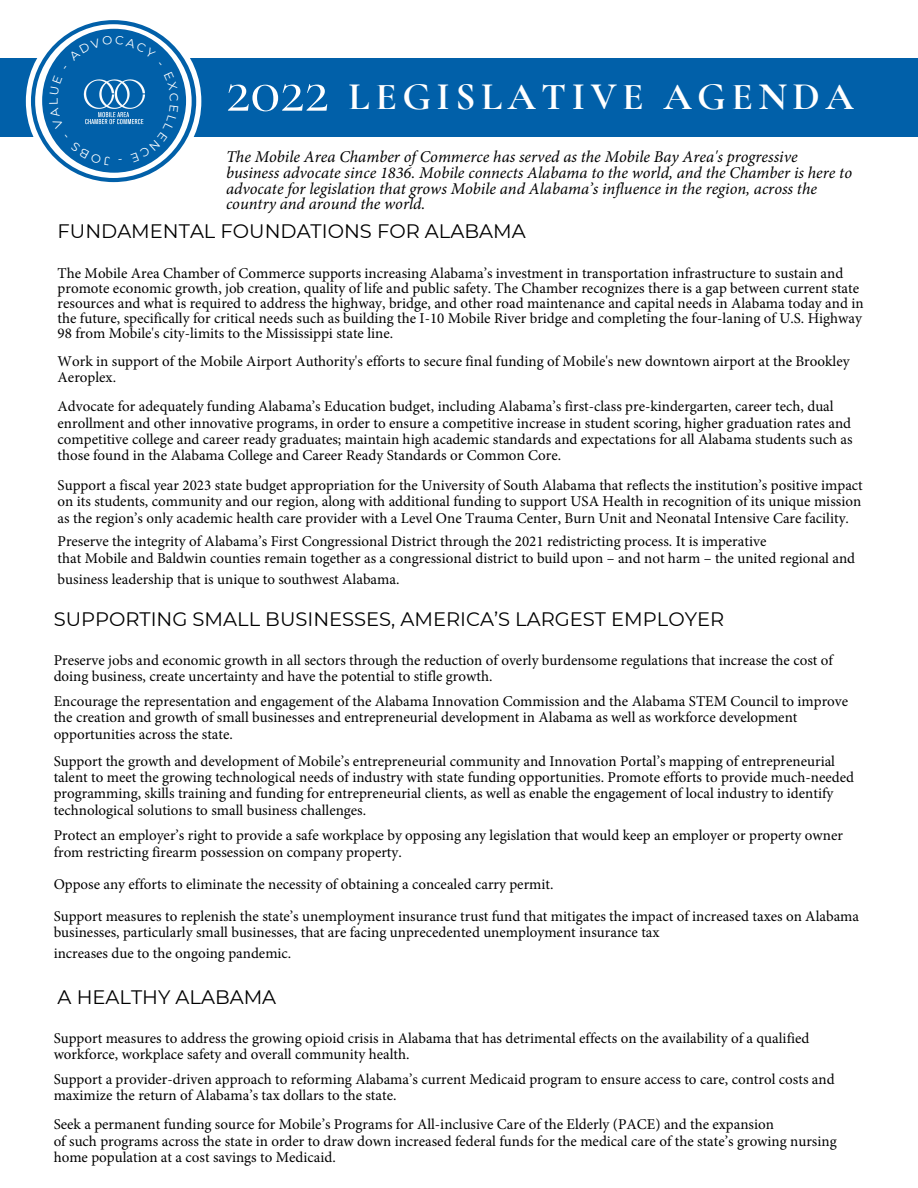
<style>
.page{position:relative;width:918px;height:1188px;background:#fff}
.page>*{position:absolute;margin:0;border:0;box-sizing:border-box;transform-origin:0 0}
.t1{font:700 39px "Cormorant Garamond";color:#fff}
.t2{font:19.5px "Montserrat";color:#000}
.t3{font:italic 16.5px/15.8px "Minion Pro";color:#000}
.t4{font:15px/16.4px "Minion Pro";color:#000}
.s1{font-family:"Cormorant SC";font-weight:500;font-size:54.3px}
</style>
<div class="page">
<div style="left:0;top:58px;width:918px;height:79px;background:#0160a9"></div>
<div style="left:26px;top:14px;width:175px;height:175px;background:#fff;border-radius:50%"></div>
<div style="left:31px;top:20px;width:165px;height:162px;background:#0160a9;border-radius:50%"></div>
<svg style="left:35px;top:24px;width:157px;height:154px;background:#eef4f9"></svg>
<div style="left:42px;top:29px;width:144px;height:144px;background:#0160a9;border-radius:50%"></div>
<svg style="left:49px;top:36px;width:130px;height:129px"></svg>
<p class="t1" style="left:226px;top:73px;width:629px"><span class="s1">2022</span> L E G I S L A T I V E AG E NDA</p>
<p class="t3" style="left:226px;top:149px;width:628px">The Mobile Area Chamber of Commerce has served as the Mobile Bay Area's progressive business advocate since 1836. Mobile connects Alabama to the world, and the Chamber is here to advocate for legislation that grows Mobile and Alabama’s influence in the region, across the country and around the world.</p>
<p class="t2" style="left:58px;top:219px;width:470px">FUNDAMENTAL FOUNDATIONS FOR ALABAMA</p>
<p class="t4" style="left:58px;top:266px;width:808px;line-height:15px">The Mobile Area Chamber of Commerce supports increasing Alabama’s investment in transportation infrastructure to sustain and promote economic growth, job creation, quality of life and public safety. The Chamber recognizes there is a gap between current state resources and what is required to address the highway, bridge, and other road maintenance and capital needs in Alabama today and in the future, specifically for critical needs such as building the I-10 Mobile River bridge and completing the four-laning of U.S. Highway 98 from Mobile's city-limits to the Mississippi state line.</p>
<p class="t4" style="left:58px;top:353px;width:794px">Work in support of the Mobile Airport Authority's efforts to secure final funding of Mobile's new downtown airport at the Brookley<br>Aeroplex.</p>
<p class="t4" style="left:58px;top:398px;width:797px">Advocate for adequately funding Alabama’s Education budget, including Alabama’s first-class pre-kindergarten, career tech, dual enrollment and other innovative programs, in order to ensure a competitive increase in student scoring, higher graduation rates and competitive college and career ready graduates; maintain high academic standards and expectations for all Alabama students such as those found in the Alabama College and Career Ready Standards or Common Core.</p>
<p class="t4" style="left:58px;top:477px;width:807px;text-align:justify">Support a fiscal year 2023 state budget appropriation for the University of South Alabama that reflects the institution’s positive impact on its students, community and our region, along with additional funding to support USA Health in recognition of its unique mission as the region’s only academic health care provider with a Level One Trauma Center, Burn Unit and Neonatal Intensive Care facility.</p>
<p class="t4" style="left:58px;top:534px;width:799px">Preserve the integrity of Alabama’s First Congressional District through the 2021 redistricting process. It is imperative<br>that Mobile and Baldwin counties remain together as a congressional district to build upon – and not harm – the united regional and</p>
<p class="t4" style="left:58px;top:571px;width:343px">business leadership that is unique to southwest Alabama.</p>
<p class="t2" style="left:54px;top:607px;width:672px">SUPPORTING SMALL BUSINESSES, AMERICA’S LARGEST EMPLOYER</p>
<p class="t4" style="left:54px;top:652px;width:781px">Preserve jobs and economic growth in all sectors through the reduction of overly burdensome regulations that increase the cost of doing business, create uncertainty and have the potential to stifle growth.</p>
<p class="t4" style="left:54px;top:693px;width:796px">Encourage the representation and engagement of the Alabama Innovation Commission and the Alabama STEM Council to improve the creation and growth of small businesses and entrepreneurial development in Alabama as well as workforce development opportunities across the state.</p>
<p class="t4" style="left:54px;top:753px;width:802px">Support the growth and development of Mobile’s entrepreneurial community and Innovation Portal’s mapping of entrepreneurial talent to meet the growing technological needs of industry with state funding opportunities. Promote efforts to provide much-needed programming, skills training and funding for entrepreneurial clients, as well as enable the engagement of local industry to identify technological solutions to small business challenges.</p>
<p class="t4" style="left:54px;top:828px;width:791px">Protect an employer’s right to provide a safe workplace by opposing any legislation that would keep an employer or property owner from restricting firearm possession on company property.</p>
<p class="t4" style="left:54px;top:868px;width:807px;line-height:31.8px">Oppose any efforts to eliminate the necessity of obtaining a concealed carry permit.<br>Support measures to replenish the state’s unemployment insurance trust fund that mitigates the impact of increased taxes on Alabama</p>
<p class="t4" style="left:54px;top:922px;width:607px;line-height:20.7px">businesses, particularly small businesses, that are facing unprecedented unemployment insurance tax increases due to the ongoing pandemic.</p>
<p class="t2" style="left:58px;top:985px;width:220px">A HEALTHY ALABAMA</p>
<p class="t4" style="left:54px;top:1030px;width:757px">Support measures to address the growing opioid crisis in Alabama that has detrimental effects on the availability of a qualified workforce, workplace safety and overall community health.</p>
<p class="t4" style="left:54px;top:1071px;width:782px">Support a provider-driven approach to reforming Alabama’s current Medicaid program to ensure access to care, control costs and maximize the return of Alabama’s tax dollars to the state.</p>
<p class="t4" style="left:54px;top:1116px;width:785px">Seek a permanent funding source for Mobile’s Programs for All-inclusive Care of the Elderly (PACE) and the expansion<br>of such programs across the state in order to draw down increased federal funds for the medical care of the state’s growing nursing home population at a cost savings to Medicaid.</p>
</div>
